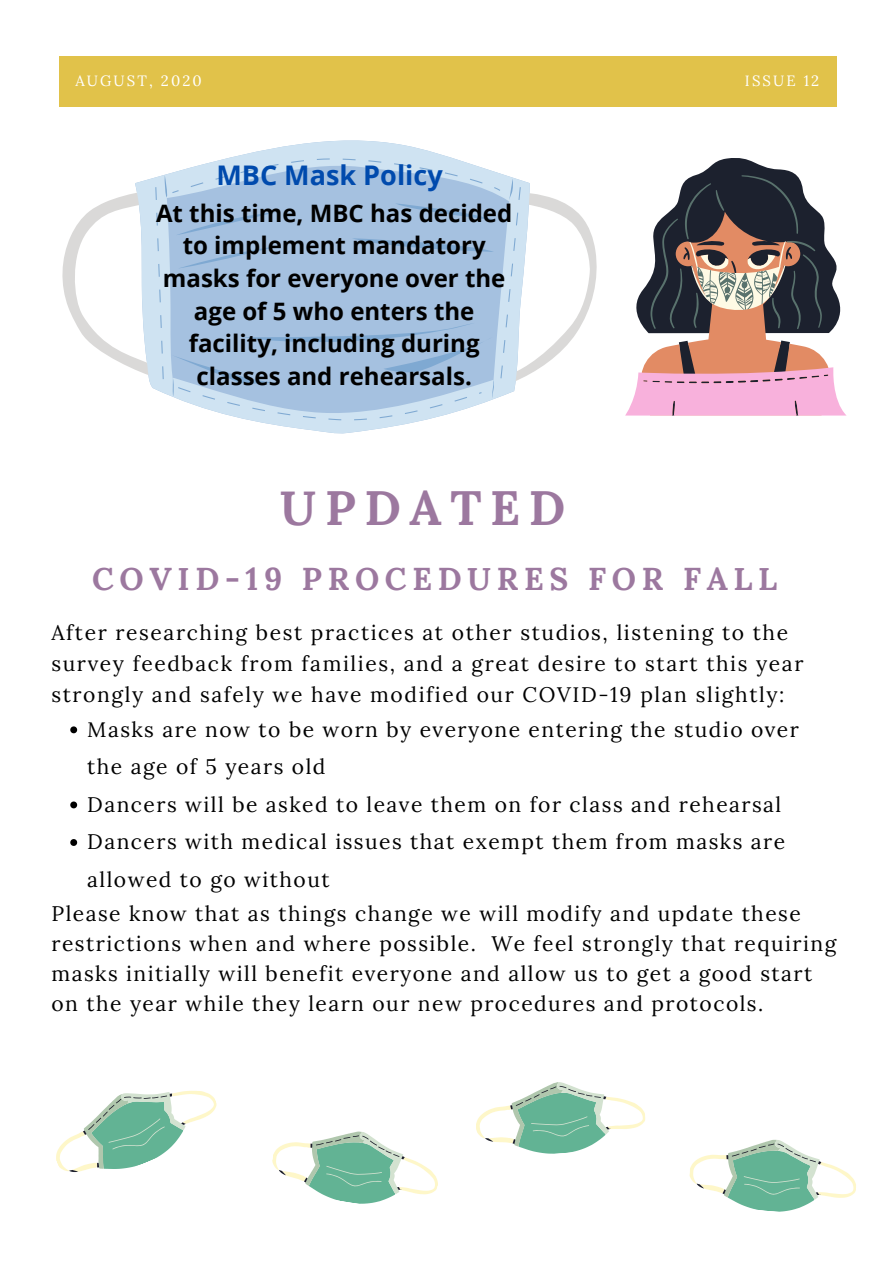
<style>
.page{position:relative;width:894px;height:1264px;background:#fff}
.page>*{position:absolute;margin:0;border:0;box-sizing:border-box;transform-origin:0 0}
.t1{font:700 48px "Lora";letter-spacing:.18em;color:#9c789f}
.t2{font:700 31.5px "Lora";letter-spacing:.18em;color:#9c789f}
.t3{font:700 27px "Open Sans";color:#004aad}
.t4{font:700 24px/32.7px "Open Sans";color:#000;text-align:center}
.t5{font:21px/37.5px "Lora";letter-spacing:.07em;color:#000}
.t6{font:14.85px "Lora";letter-spacing:.14em;color:#fff}
</style>
<div class="page">
<div style="left:59px;top:56px;width:777px;height:51px;background:#e1c24a"></div>
<svg style="left:70px;top:726px;width:7px;height:7px"></svg>
<svg style="left:70px;top:801px;width:7px;height:7px"></svg>
<svg style="left:70px;top:839px;width:7px;height:7px"></svg>
<svg style="left:62px;top:192px;width:535px;height:182px"></svg>
<svg style="left:135px;top:140px;width:394px;height:293px"></svg>
<svg style="left:155px;top:158px;width:365px;height:262px;background:#aec8e3"></svg>
<svg style="left:696px;top:158px;width:100px;height:17px;fill:#1c212e"></svg>
<svg style="left:625px;top:175px;width:221px;height:240px"></svg>
<svg style="left:56px;top:1090px;width:161px;height:82px"></svg>
<svg style="left:272px;top:1131px;width:166px;height:73px"></svg>
<svg style="left:476px;top:1082px;width:170px;height:72px"></svg>
<svg style="left:689px;top:1139px;width:167px;height:73px"></svg>
<p class="t6" style="left:75px;top:71px;width:128px">AUGUST, 2020</p>
<p class="t6" style="left:744px;top:71px;width:76px">ISSUE 12</p>
<p class="t3" style="left:216px;top:156px;width:228px">MBC Mask Policy</p>
<p class="t4" style="left:156px;top:196px;width:358px">At this time, MBC has decided to implement mandatory masks for everyone over the age of 5 who enters the facility, including during classes and rehearsals.</p>
<h1 class="t1" style="left:280px;top:477px;width:287px">UPDATED</h1>
<h2 class="t2" style="left:92px;top:558px;width:686px">COVID-19 PROCEDURES FOR FALL</h2>
<p class="t5" style="left:51px;top:616px;width:753px;line-height:31px">After researching best practices at other studios, listening to the survey feedback from families, and a great desire to start this year strongly and safely we have modified our COVID-19 plan slightly:</p>
<p class="t5" style="left:87px;top:710px;width:713px">Masks are now to be worn by everyone entering the studio over the age of 5 years old<br>Dancers will be asked to leave them on for class and rehearsal Dancers with medical issues that exempt them from masks are allowed to go without</p>
<p class="t5" style="left:51px;top:897px;width:786px;line-height:30.2px">Please know that as things change we will modify and update these restrictions when and where possible. We feel strongly that requiring masks initially will benefit everyone and allow us to get a good start on the year while they learn our new procedures and protocols.</p>
</div>
